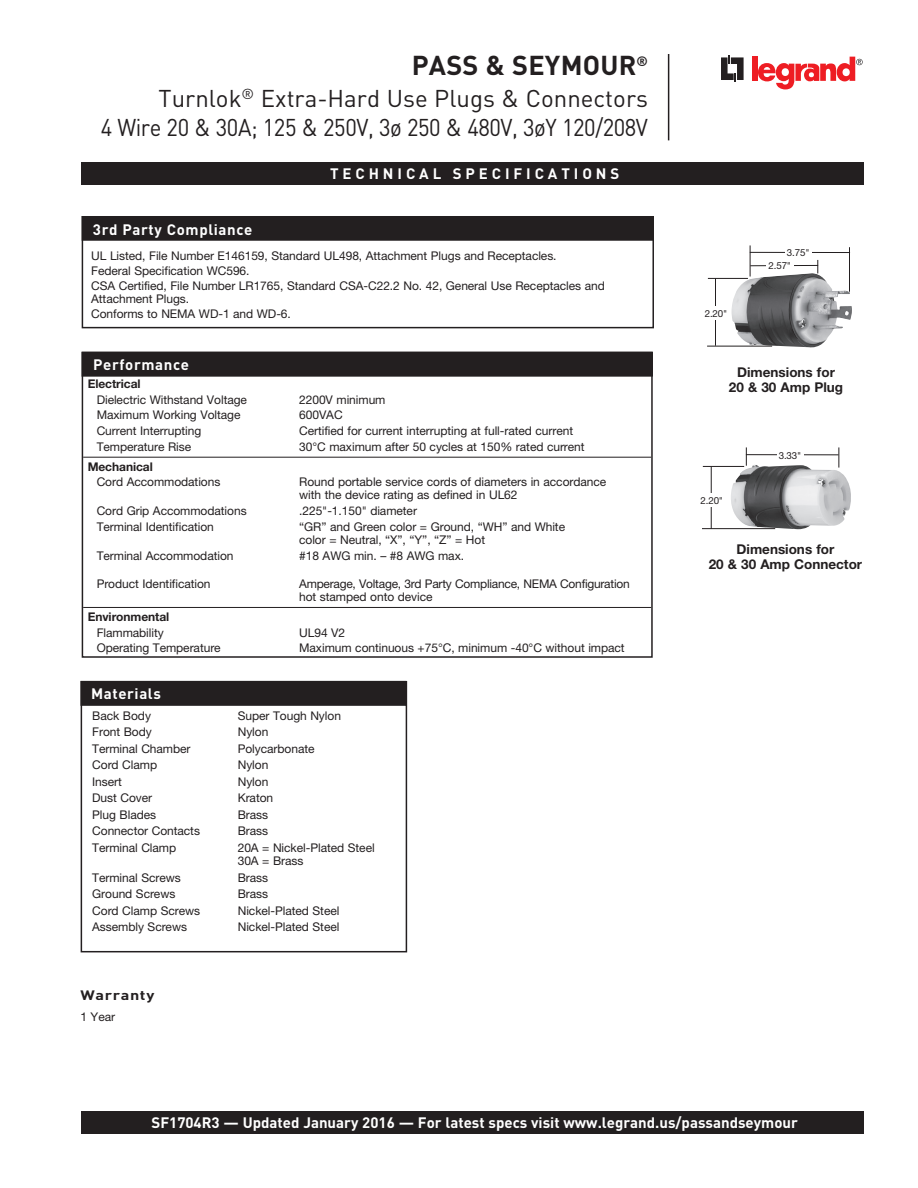
<style>
.page{position:relative;width:918px;height:1188px;background:#fff}
.page>*{position:absolute;margin:0;border:0;box-sizing:border-box;transform-origin:0 0}
.t1{font:700 27px "DIN Pro";letter-spacing:.01em;color:#231f20}
.t2{font:24px/28.8px "DIN Pro";color:#231f20;text-align:right}
.t3{font:700 15px "DIN Pro";color:#fff}
.t4{font:700 15px "DIN Pro";letter-spacing:.04em;color:#fff}
.t5{font:700 15px "DIN Pro";letter-spacing:.26em;color:#fff}
.t6{font:700 13.5px/15px "Helvetica Neue";color:#231f20;text-align:center}
.t7{font:700 13.5px "DIN Pro";letter-spacing:.04em;color:#231f20;scale:1.2 1}
.t8{font:12px/15px "Helvetica Neue";letter-spacing:-.005em;color:#231f20}
.t9{font:700 12px "Helvetica Neue";letter-spacing:-.005em;color:#231f20}
.t10{font:9.75px/12.5px "Helvetica Neue";letter-spacing:-.015em;color:#231f20}
</style>
<div class="page">
<div style="left:82px;top:217px;width:572px;height:23px;background:#231f20"></div>
<div style="left:82px;top:216px;width:572px;height:25px;border:1px solid #231f20"></div>
<div style="left:82px;top:216px;width:572px;height:112px;border:2px solid #231f20"></div>
<div style="left:81px;top:162px;width:783px;height:23px;background:#231f20"></div>
<div style="left:81px;top:681px;width:325px;height:24px;background:#231f20"></div>
<div style="left:81px;top:681px;width:325px;height:25px;border:1px solid #231f20"></div>
<div style="left:81px;top:681px;width:326px;height:271px;border:2px solid #231f20"></div>
<div style="left:81px;top:1111px;width:783px;height:23px;background:#231f20"></div>
<hr style="left:668px;top:54px;width:1px;height:86px;background:#231f20">
<img style="left:732px;top:277px;width:77px;height:70px">
<hr style="left:849px;top:247px;width:1px;height:45px;background:#231f20">
<hr style="left:750px;top:252px;width:100px;height:1px;background:#231f20">
<hr style="left:750px;top:245px;width:1px;height:32px;background:#231f20">
<svg style="left:817px;top:260px;width:1px;height:13px"></svg>
<hr style="left:750px;top:265px;width:68px;height:1px;background:#231f20">
<div style="left:785px;top:245px;width:27px;height:14px;background:#fff"></div>
<div style="left:766px;top:258px;width:27px;height:13px;background:#fff"></div>
<img style="left:731px;top:465px;width:120px;height:64px">
<hr style="left:746px;top:454px;width:93px;height:1px;background:#231f20">
<hr style="left:711px;top:467px;width:1px;height:62px;background:#231f20">
<svg style="left:746px;top:447px;width:1px;height:19px"></svg>
<svg style="left:838px;top:447px;width:1px;height:21px"></svg>
<hr style="left:702px;top:528px;width:73px;height:1px;background:#231f20">
<hr style="left:703px;top:466px;width:41px;height:1px;background:#231f20">
<div style="left:700px;top:493px;width:24px;height:14px;background:#fff"></div>
<div style="left:777px;top:448px;width:26px;height:14px;background:#fff"></div>
<hr style="left:715px;top:278px;width:1px;height:68px;background:#231f20">
<hr style="left:707px;top:346px;width:65px;height:1px;background:#231f20">
<hr style="left:708px;top:278px;width:40px;height:1px;background:#231f20">
<div style="left:704px;top:307px;width:24px;height:13px;background:#fff"></div>
<div style="left:82px;top:352px;width:570px;height:24px;background:#231f20"></div>
<div style="left:82px;top:352px;width:571px;height:25px;border:1px solid #231f20"></div>
<hr style="left:83px;top:457px;width:568px;height:1px;background:#231f20">
<hr style="left:83px;top:607px;width:568px;height:1px;background:#231f20">
<div style="left:82px;top:352px;width:571px;height:306px;border:2px solid #231f20"></div>
<div style="left:752px;top:57px;width:5px;height:24px;background:#ee1d23"></div>
<svg style="left:758px;top:57px;width:105px;height:32px"></svg>
<svg style="left:721px;top:56px;width:23px;height:26px"></svg>
<h1 class="t1" style="left:412px;top:47px;width:238px">PASS &amp; SEYMOUR<sup>®</sup></h1>
<h2 class="t2" style="left:101px;top:83px;width:549px">Turnlok<sup>®</sup> Extra-Hard Use Plugs &amp; Connectors<br>4 Wire 20 &amp; 30A; 125 &amp; 250V, 3ø 250 &amp; 480V, 3øY 120/208V</h2>
<p class="t5" style="left:330px;top:163px;width:291px">TECHNICAL SPECIFICATIONS</p>
<p class="t4" style="left:93px;top:219px;width:161px">3rd Party Compliance</p>
<p class="t8" style="left:91px;top:248px;width:515px">UL Listed, File Number E146159, Standard UL498, Attachment Plugs and Receptacles.<br>Federal Specification WC596.<br>CSA Certified, File Number LR1765, Standard CSA-C22.2 No. 42, General Use Receptacles and</p>
<p class="t8" style="left:91px;top:291px;width:201px">Attachment Plugs.<br>Conforms to NEMA WD-1 and WD-6.</p>
<p class="t4" style="left:93px;top:354px;width:97px">Performance</p>
<p class="t9" style="left:88px;top:376px;width:54px">Electrical</p>
<p class="t8" style="left:97px;top:392px;width:152px">Dielectric Withstand Voltage</p>
<p class="t8" style="left:299px;top:392px;width:88px">2200V minimum</p>
<p class="t8" style="left:97px;top:407px;width:145px">Maximum Working Voltage</p>
<p class="t8" style="left:299px;top:407px;width:45px">600VAC</p>
<p class="t8" style="left:97px;top:423px;width:106px">Current Interrupting</p>
<p class="t8" style="left:299px;top:423px;width:276px">Certified for current interrupting at full-rated current</p>
<p class="t8" style="left:97px;top:439px;width:96px">Temperature Rise</p>
<p class="t8" style="left:299px;top:439px;width:287px">30°C maximum after 50 cycles at 150% rated current</p>
<p class="t9" style="left:88px;top:459px;width:67px">Mechanical</p>
<p class="t8" style="left:97px;top:474px;width:125px">Cord Accommodations</p>
<p class="t8" style="left:299px;top:475px;width:309px;line-height:12.8px">Round portable service cords of diameters in accordance with the device rating as defined in UL62</p>
<p class="t8" style="left:97px;top:503px;width:151px">Cord Grip Accommodations</p>
<p class="t8" style="left:299px;top:503px;width:119px">.225"-1.150" diameter</p>
<p class="t8" style="left:97px;top:519px;width:119px">Terminal Identification</p>
<p class="t8" style="left:299px;top:519px;width:267px;line-height:13.5px">“GR” and Green color = Ground, “WH” and White color = Neutral, “X”, “Y”, “Z” = Hot</p>
<p class="t8" style="left:97px;top:548px;width:138px">Terminal Accommodation</p>
<p class="t8" style="left:299px;top:548px;width:167px">#18 AWG min. – #8 AWG max.</p>
<p class="t8" style="left:97px;top:576px;width:115px">Product Identification</p>
<p class="t8" style="left:299px;top:577px;width:332px;line-height:12.8px">Amperage, Voltage, 3rd Party Compliance, NEMA Configuration hot stamped onto device</p>
<p class="t9" style="left:88px;top:609px;width:83px">Environmental</p>
<p class="t8" style="left:97px;top:625px;width:69px">Flammability</p>
<p class="t8" style="left:299px;top:625px;width:47px">UL94 V2</p>
<p class="t8" style="left:97px;top:640px;width:126px">Operating Temperature</p>
<p class="t8" style="left:299px;top:640px;width:327px">Maximum continuous +75°C, minimum -40°C without impact</p>
<p class="t4" style="left:91px;top:683px;width:71px">Materials</p>
<p class="t8" style="left:92px;top:708px;width:60px">Back Body</p>
<p class="t8" style="left:238px;top:708px;width:105px">Super Tough Nylon</p>
<p class="t8" style="left:92px;top:724px;width:61px">Front Body</p>
<p class="t8" style="left:238px;top:724px;width:32px">Nylon</p>
<p class="t8" style="left:92px;top:741px;width:100px">Terminal Chamber</p>
<p class="t8" style="left:238px;top:741px;width:78px">Polycarbonate</p>
<p class="t8" style="left:92px;top:757px;width:66px">Cord Clamp</p>
<p class="t8" style="left:238px;top:757px;width:32px">Nylon</p>
<p class="t8" style="left:92px;top:774px;width:31px">Insert</p>
<p class="t8" style="left:238px;top:774px;width:32px">Nylon</p>
<p class="t8" style="left:92px;top:790px;width:62px">Dust Cover</p>
<p class="t8" style="left:238px;top:790px;width:37px">Kraton</p>
<p class="t8" style="left:92px;top:807px;width:65px">Plug Blades</p>
<p class="t8" style="left:238px;top:807px;width:32px">Brass</p>
<p class="t8" style="left:92px;top:823px;width:109px">Connector Contacts</p>
<p class="t8" style="left:238px;top:823px;width:32px">Brass</p>
<p class="t8" style="left:92px;top:840px;width:86px">Terminal Clamp</p>
<p class="t8" style="left:238px;top:841px;width:139px;line-height:13.5px">20A = Nickel-Plated Steel<br>30A = Brass</p>
<p class="t8" style="left:92px;top:870px;width:90px">Terminal Screws</p>
<p class="t8" style="left:238px;top:870px;width:32px">Brass</p>
<p class="t8" style="left:92px;top:886px;width:85px">Ground Screws</p>
<p class="t8" style="left:238px;top:886px;width:32px">Brass</p>
<p class="t8" style="left:92px;top:903px;width:109px">Cord Clamp Screws</p>
<p class="t8" style="left:238px;top:903px;width:103px">Nickel-Plated Steel</p>
<p class="t8" style="left:92px;top:919px;width:96px">Assembly Screws</p>
<p class="t8" style="left:238px;top:919px;width:103px">Nickel-Plated Steel</p>
<p class="t7" style="left:80px;top:986px;width:63px">Warranty</p>
<p class="t8" style="left:80px;top:1009px;width:36px">1 Year</p>
<p class="t10" style="left:705px;top:307px;width:24px">2.20"</p>
<p class="t10" style="left:769px;top:246px;width:42px;text-indent:18px">3.75"<br>2.57"</p>
<p class="t6" style="left:729px;top:364px;width:116px">Dimensions for<br>20 &amp; 30 Amp Plug</p>
<p class="t10" style="left:701px;top:494px;width:24px">2.20"</p>
<p class="t10" style="left:779px;top:449px;width:24px">3.33"</p>
<p class="t6" style="left:709px;top:541px;width:155px">Dimensions for<br>20 &amp; 30 Amp Connector</p>
<p class="t3" style="left:151px;top:1113px;width:648px">SF1704R3 — Updated January 2016 — For latest specs visit www.legrand.us/passandseymour</p>
</div>
